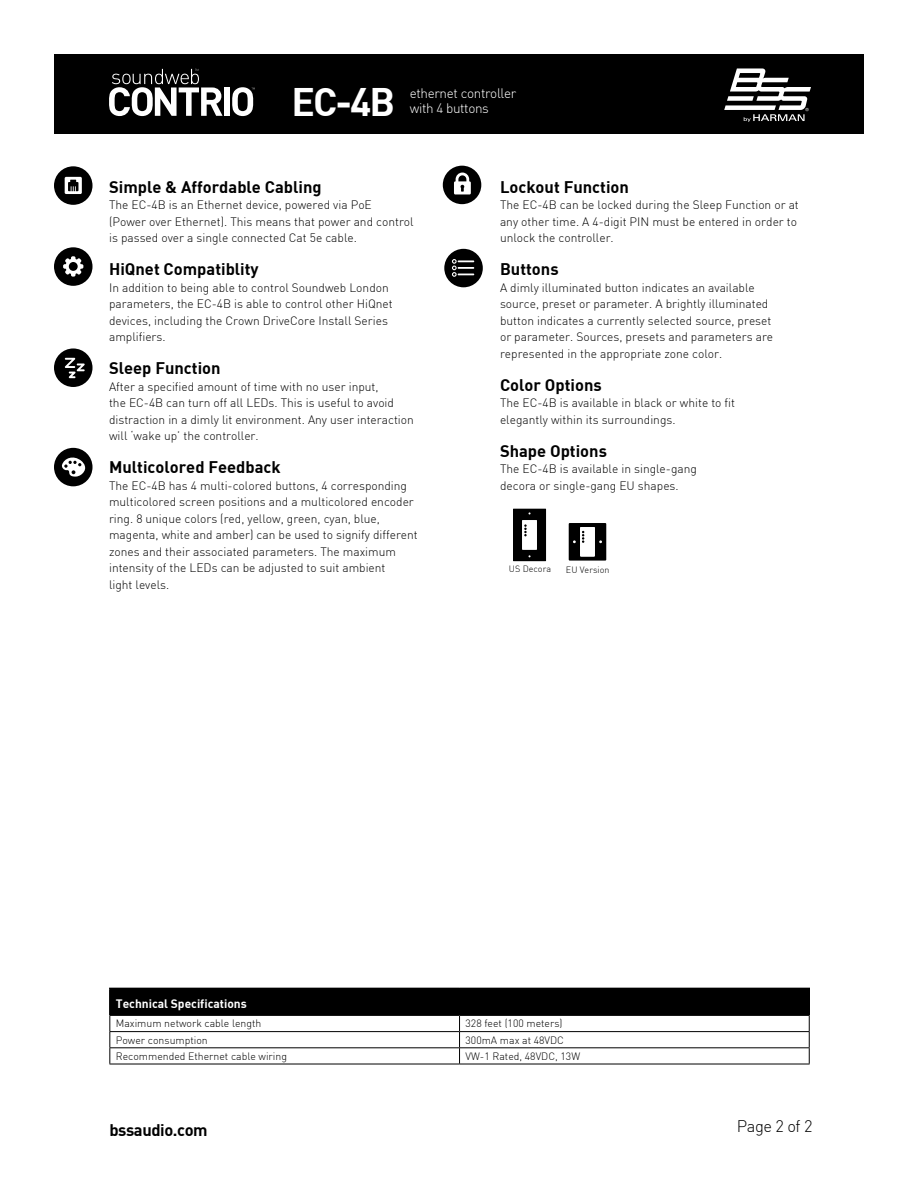
<style>
.page{position:relative;width:918px;height:1188px;background:#fff}
.page>*{position:absolute;margin:0;border:0;box-sizing:border-box;transform-origin:0 0}
.t1{font:39px "DIN Bold";color:#fff}
.t2{font:16.5px "DIN Bold";color:#000}
.t3{font:16.5px "DIN Bold";letter-spacing:-.025em;color:#000}
.t4{font:300 16.5px "DIN";letter-spacing:-.025em;color:#000}
.t5{font:300 13.5px/15px "DIN";letter-spacing:-.025em;color:#fff}
.t6{font:300 12px/16.5px "DIN";color:#000}
.t7{font:12px "DIN Bold";color:#fff}
.t8{font:300 10.5px "DIN";color:#000}
.t9{font:300 9px "DIN";color:#000}
</style>
<div class="page">
<div style="left:54px;top:55px;width:810px;height:79px;background:#000"></div>
<svg style="left:54px;top:247px;width:39px;height:39px"></svg>
<svg style="left:54px;top:166px;width:39px;height:39px"></svg>
<svg style="left:444px;top:249px;width:39px;height:38px"></svg>
<svg style="left:443px;top:166px;width:38px;height:38px"></svg>
<svg style="left:54px;top:448px;width:39px;height:38px"></svg>
<svg style="left:54px;top:348px;width:39px;height:39px"></svg>
<svg style="left:724px;top:68px;width:87px;height:54px"></svg>
<div style="left:225px;top:87px;width:5px;height:29px;background:#fff"></div>
<svg style="left:109px;top:69px;width:114px;height:47px"></svg>
<svg style="left:232px;top:87px;width:23px;height:29px"></svg>
<div style="left:110px;top:988px;width:699px;height:27px;background:#000"></div>
<hr style="left:109px;top:988px;width:351px;height:1px;background:#000">
<hr style="left:109px;top:989px;width:2px;height:26px;background:#000">
<hr style="left:460px;top:988px;width:350px;height:1px;background:#000">
<hr style="left:808px;top:989px;width:2px;height:26px;background:#000">
<hr style="left:109px;top:1015px;width:351px;height:1px;background:#000">
<hr style="left:460px;top:1015px;width:350px;height:1px;background:#000">
<hr style="left:109px;top:1031px;width:351px;height:1px;background:#000">
<hr style="left:460px;top:1031px;width:350px;height:1px;background:#000">
<hr style="left:109px;top:1047px;width:351px;height:1px;background:#000">
<svg style="left:109px;top:1016px;width:1px;height:48px"></svg>
<hr style="left:460px;top:1047px;width:350px;height:1px;background:#000">
<svg style="left:459px;top:1016px;width:1px;height:48px"></svg>
<svg style="left:809px;top:1016px;width:1px;height:48px"></svg>
<hr style="left:109px;top:1064px;width:351px;height:1px;background:#000">
<hr style="left:460px;top:1064px;width:350px;height:1px;background:#000">
<svg style="left:513px;top:509px;width:33px;height:52px"></svg>
<svg style="left:569px;top:523px;width:37px;height:38px"></svg>
<h1 class="t1" style="left:292px;top:76px;width:105px">EC-4B</h1>
<p class="t5" style="left:410px;top:85px;width:108px">ethernet controller with 4 buttons</p>
<h2 class="t2" style="left:109px;top:176px;width:214px">Simple &amp; Affordable Cabling</h2>
<p class="t6" style="left:109px;top:197px;width:306px">The EC-4B is an Ethernet device, powered via PoE<br>(Power over Ethernet). This means that power and control is passed over a single connected Cat 5e cable.</p>
<h2 class="t2" style="left:109px;top:259px;width:151px">HiQnet Compatiblity</h2>
<p class="t6" style="left:109px;top:279px;width:285px">In addition to being able to control Soundweb London parameters, the EC-4B is able to control other HiQnet devices, including the Crown DriveCore Install Series amplifiers.</p>
<h2 class="t2" style="left:109px;top:358px;width:113px">Sleep Function</h2>
<p class="t6" style="left:109px;top:378px;width:306px">After a specified amount of time with no user input,<br>the EC-4B can turn off all LEDs. This is useful to avoid distraction in a dimly lit environment. Any user interaction will ‘wake up’ the controller.</p>
<h2 class="t2" style="left:109px;top:457px;width:173px">Multicolored Feedback</h2>
<p class="t6" style="left:109px;top:477px;width:310px">The EC-4B has 4 multi-colored buttons, 4 corresponding multicolored screen positions and a multicolored encoder ring. 8 unique colors (red, yellow, green, cyan, blue, magenta, white and amber) can be used to signify different zones and their associated parameters. The maximum intensity of the LEDs can be adjusted to suit ambient<br>light levels.</p>
<h2 class="t2" style="left:500px;top:176px;width:130px">Lockout Function</h2>
<p class="t6" style="left:500px;top:197px;width:300px">The EC-4B can be locked during the Sleep Function or at any other time. A 4-digit PIN must be entered in order to unlock the controller.</p>
<h2 class="t2" style="left:500px;top:259px;width:60px">Buttons</h2>
<p class="t6" style="left:500px;top:279px;width:275px">A dimly illuminated button indicates an available source, preset or parameter. A brightly illuminated button indicates a currently selected source, preset or parameter. Sources, presets and parameters are represented in the appropriate zone color.</p>
<h2 class="t2" style="left:500px;top:374px;width:103px">Color Options</h2>
<p class="t6" style="left:500px;top:395px;width:237px">The EC-4B is available in black or white to fit elegantly within its surroundings.</p>
<h2 class="t2" style="left:500px;top:440px;width:108px">Shape Options</h2>
<p class="t6" style="left:500px;top:461px;width:198px">The EC-4B is available in single-gang decora or single-gang EU shapes.</p>
<p class="t9" style="left:509px;top:564px;width:44px">US Decora</p>
<p class="t9" style="left:566px;top:564px;width:45px">EU Version</p>
<p class="t7" style="left:116px;top:996px;width:132px">Technical Specifications</p>
<p class="t8" style="left:116px;top:1017px;width:147px">Maximum network cable length</p>
<p class="t8" style="left:466px;top:1017px;width:99px">328 feet (100 meters)</p>
<p class="t8" style="left:116px;top:1033px;width:93px">Power consumption</p>
<p class="t8" style="left:466px;top:1033px;width:100px">300mA max at 48VDC</p>
<p class="t8" style="left:116px;top:1050px;width:173px">Recommended Ethernet cable wiring</p>
<p class="t8" style="left:466px;top:1050px;width:116px">VW-1 Rated, 48VDC, 13W</p>
<h2 class="t3" style="left:109px;top:1120px;width:100px">bssaudio.com</h2>
<h2 class="t4" style="left:737px;top:1116px;width:77px">Page 2 of 2</h2>
</div>
